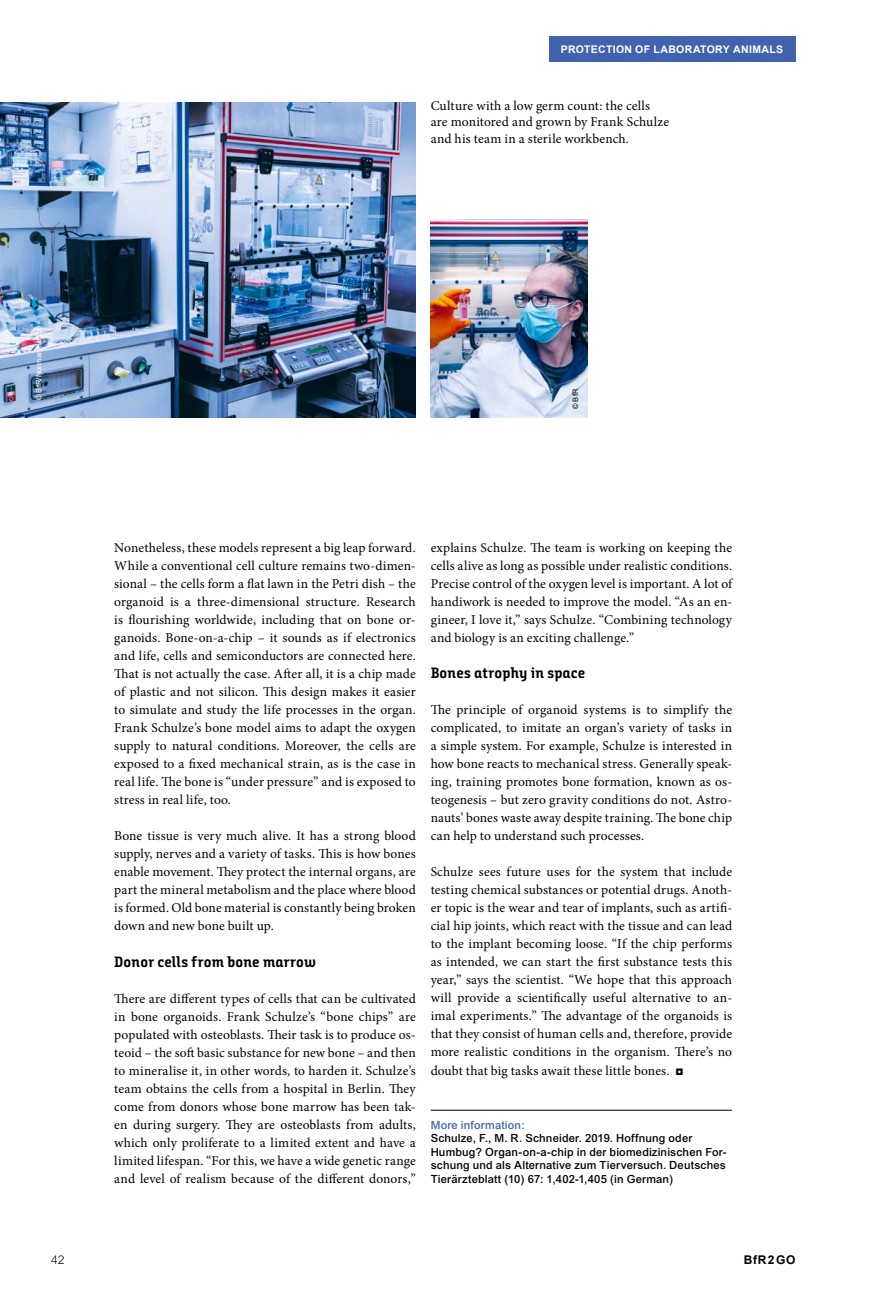
<style>
.page{position:relative;width:872px;height:1306px;background:#fff}
.page>*{position:absolute;margin:0;border:0;box-sizing:border-box;transform-origin:0 0}
.t1{font:15px "Bunday Slab Bold Up";letter-spacing:.015em;color:#000}
.t2{font:13.5px/18px "Minion Pro";letter-spacing:.01em;color:#000;text-align:justify}
.t3{font:700 12px "Arial";color:#000}
.t4{font:300 12px "Arial";color:#000}
.t5{font:500 11.25px/13.5px "Arial";letter-spacing:.015em;color:#000}
.t6{font:500 11.25px "Arial";letter-spacing:.015em;color:#4162ac}
.t7{font:700 10.5px "Arial";letter-spacing:.035em;color:#fff}
.t8{font:7.5px "Arial";letter-spacing:.02em;color:#fff}
.t9{font:7.5px "Arial";color:#000}
.s1{font-style:inherit}
.s2{font-family:"Arial";font-weight:900}
</style>
<div class="page">
<hr style="left:431px;top:1109px;width:301px;height:1px;background:#000">
<img style="left:0;top:102px;width:416px;height:315px">
<img style="left:431px;top:219px;width:156px;height:198px">
<div style="left:549px;top:37px;width:246px;height:25px;background:#4162ac"></div>
<p class="t7" style="left:561px;top:43px;width:224px">PROTECTION OF LABORATORY ANIMALS</p>
<p class="t2" style="left:431px;top:97px;width:240px;line-height:16.5px;text-align:left">Culture with a low germ count: the cells are monitored and grown by Frank Schulze and his team in a sterile workbench.</p>
<p class="t8" style="left:34px;top:400px;width:76px;rotate:-90deg"><span class="s1">© BfR</span>/Norman Ertych</p>
<p class="t9" style="left:570px;top:409px;width:22px;rotate:-90deg">© BfR</p>
<p class="t2" style="left:114px;top:539px;width:303px">Nonetheless, these models represent a big leap forward.<br>While a conventional cell culture remains two-dimen&shy;sional – the cells form a flat lawn in the Petri dish – the organoid is a three-dimensional structure. Research is flourishing worldwide, including that on bone or&shy;ganoids. Bone-on-a-chip – it sounds as if electronics and life, cells and semiconductors are connected here.<br>That is not actually the case. After all, it is a chip made of plastic and not silicon. This design makes it easier to simulate and study the life processes in the organ.<br>Frank Schulze’s bone model aims to adapt the oxygen supply to natural conditions. Moreover, the cells are exposed to a fixed mechanical strain, as is the case in real life. The bone is “under pressure” and is exposed to stress in real life, too.</p>
<p class="t2" style="left:114px;top:827px;width:303px">Bone tissue is very much alive. It has a strong blood supply, nerves and a variety of tasks. This is how bones enable movement. They protect the internal organs, are part the mineral metabolism and the place where blood is formed. Old bone material is constantly being broken down and new bone built up.</p>
<h3 class="t1" style="left:114px;top:952px;width:203px">Donor cells from bone marrow</h3>
<p class="t2" style="left:114px;top:989px;width:303px">There are different types of cells that can be cultivated in bone organoids. Frank Schulze’s “bone chips” are populated with osteoblasts. Their task is to produce os&shy;teoid – the soft basic substance for new bone – and then to mineralise it, in other words, to harden it. Schulze’s team obtains the cells from a hospital in Berlin. They come from donors whose bone marrow has been tak&shy;en during surgery. They are osteoblasts from adults, which only proliferate to a limited extent and have a limited lifespan. “For this, we have a wide genetic range and level of realism because of the different donors,”</p>
<p class="t2" style="left:431px;top:539px;width:303px">explains Schulze. The team is working on keeping the cells alive as long as possible under realistic conditions.<br>Precise control of the oxygen level is important. A lot of handiwork is needed to improve the model. “As an en&shy;gineer, I love it,” says Schulze. “Combining technology and biology is an exciting challenge.”</p>
<h3 class="t1" style="left:431px;top:664px;width:156px">Bones atrophy in space</h3>
<p class="t2" style="left:431px;top:701px;width:303px">The principle of organoid systems is to simplify the complicated, to imitate an organ’s variety of tasks in a simple system. For example, Schulze is interested in how bone reacts to mechanical stress. Generally speak&shy;ing, training promotes bone formation, known as os&shy;teogenesis – but zero gravity conditions do not. Astro&shy;nauts’ bones waste away despite training. The bone chip can help to understand such processes.</p>
<p class="t2" style="left:431px;top:863px;width:303px">Schulze sees future uses for the system that include testing chemical substances or potential drugs. Anoth&shy;er topic is the wear and tear of implants, such as artifi&shy;cial hip joints, which react with the tissue and can lead to the implant becoming loose. “If the chip performs as intended, we can start the first substance tests this year,” says the scientist. “We hope that this approach will provide a scientifically useful alternative to an&shy;imal experiments.” The advantage of the organoids is that they consist of human cells and, therefore, provide more realistic conditions in the organism. There’s no doubt that big tasks await these little bones. <span class="s2">◘</span></p>
<p class="t6" style="left:431px;top:1117px;width:96px">More information:</p>
<p class="t5" style="left:431px;top:1131px;width:297px">Schulze, F., M. R. Schneider. 2019. Hoffnung oder Humbug? Organ-on-a-chip in der biomedizinischen For&shy;schung und als Alternative zum Tierversuch. Deutsches Tierärzteblatt (10) 67: 1,402-1,405 (in German)</p>
<p class="t4" style="left:51px;top:1252px;width:15px">42</p>
<p class="t3" style="left:744px;top:1251px;width:53px">BfR 2 GO</p>
</div>
